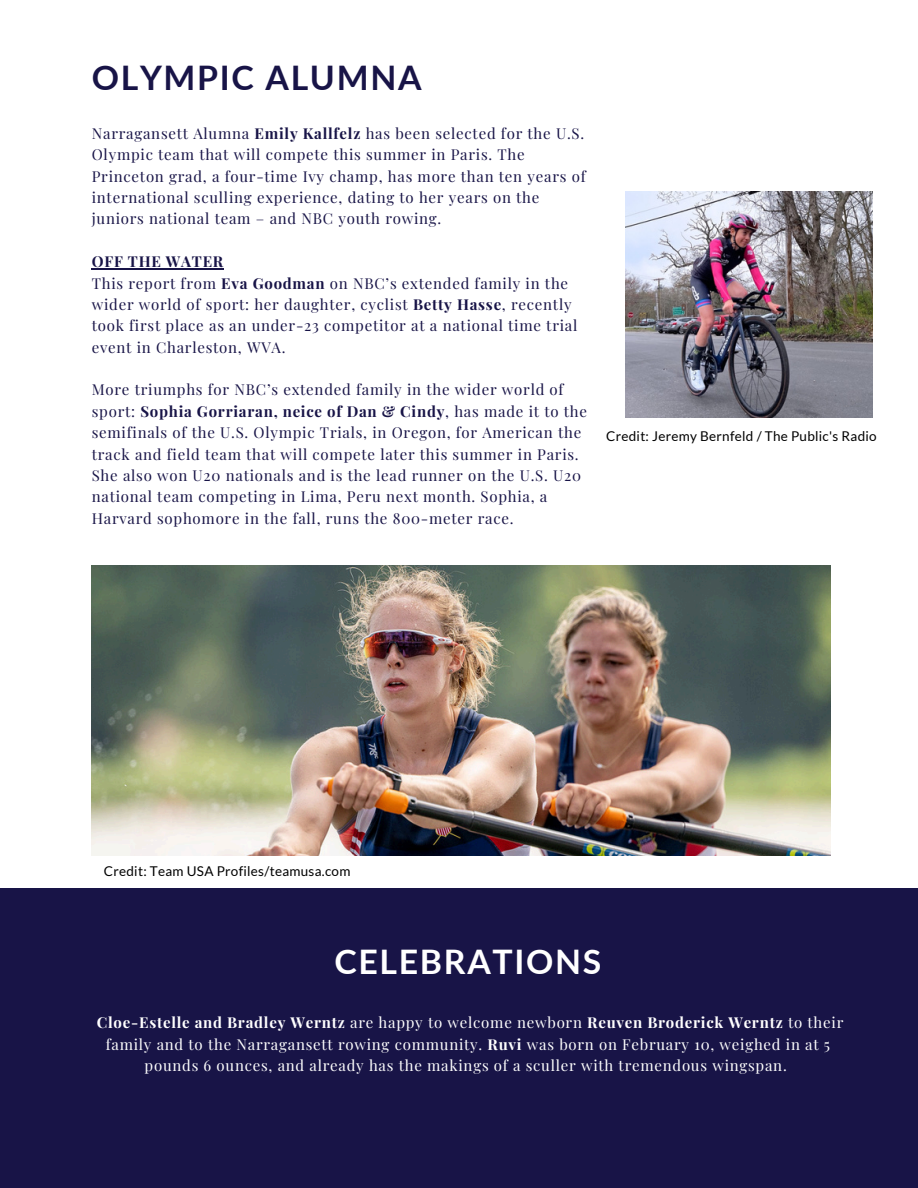
<style>
.page{position:relative;width:918px;height:1188px;background:#fff}
.page>*{position:absolute;margin:0;border:0;box-sizing:border-box;transform-origin:0 0}
.t1{font:700 33.75px "Lato";letter-spacing:.05em;color:#181447}
.t2{font:700 33.75px "Lato";letter-spacing:.05em;color:#fff}
.t3{font:15px/21.3px "Playfair Display";letter-spacing:.05em;color:#181447}
.t4{font:15px/21.3px "Playfair Display";letter-spacing:.05em;color:#fff;text-align:center}
.t5{font:700 15px "Playfair Display";letter-spacing:.05em;color:#181447}
.t6{font:13.5px "Lato";letter-spacing:.02em;color:#000}
.s1{font-weight:700}
</style>
<div class="page">
<img style="left:92px;top:565px;width:739px;height:291px">
<hr style="left:92px;top:268px;width:132px;height:1px;background:#181447">
<img style="left:626px;top:192px;width:246px;height:226px">
<div style="left:0;top:888px;width:918px;height:300px;background:#181447"></div>
<p class="t1" style="left:92px;top:57px;width:331px">OLYMPIC ALUMNA</p>
<h1 class="t3" style="left:92px;top:122px;width:495px">Narragansett Alumna <span class="s1">Emily Kallfelz</span> has been selected for the U.S.<br>Olympic team that will compete this summer in Paris. The Princeton grad, a four-time Ivy champ, has more than ten years of international sculling experience, dating to her years on the juniors national team – and NBC youth rowing.</h1>
<p class="t5" style="left:92px;top:251px;width:133px">OFF THE WATER</p>
<p class="t3" style="left:92px;top:272px;width:487px">This report from <span class="s1">Eva Goodman</span> on NBC’s extended family in the wider world of sport: her daughter, cyclist <span class="s1">Betty Hasse</span>, recently took first place as an under-23 competitor at a national time trial event in Charleston, WVA.</p>
<p class="t3" style="left:92px;top:379px;width:497px">More triumphs for NBC’s extended family in the wider world of sport: <span class="s1">Sophia Gorriaran, neice of Dan &amp; Cindy</span>, has made it to the semifinals of the U.S. Olympic Trials, in Oregon, for American the track and field team that will compete later this summer in Paris.<br>She also won U20 nationals and is the lead runner on the U.S. U20 national team competing in Lima, Peru next month. Sophia, a Harvard sophomore in the fall, runs the 800-meter race.</p>
<p class="t6" style="left:606px;top:428px;width:272px">Credit: Jeremy Bernfeld / The Public's Radio</p>
<h1 class="t6" style="left:104px;top:863px;width:248px">Credit: Team USA Profiles/teamusa.com</h1>
<p class="t2" style="left:334px;top:940px;width:269px">CELEBRATIONS</p>
<p class="t4" style="left:97px;top:1012px;width:748px"><span class="s1">Cloe-Estelle and Bradley Werntz</span> are happy to welcome newborn <span class="s1">Reuven Broderick Werntz</span> to their family and to the Narragansett rowing community. <span class="s1">Ruvi</span> was born on February 10, weighed in at 5 pounds 6 ounces, and already has the makings of a sculler with tremendous wingspan.</p>
</div>
